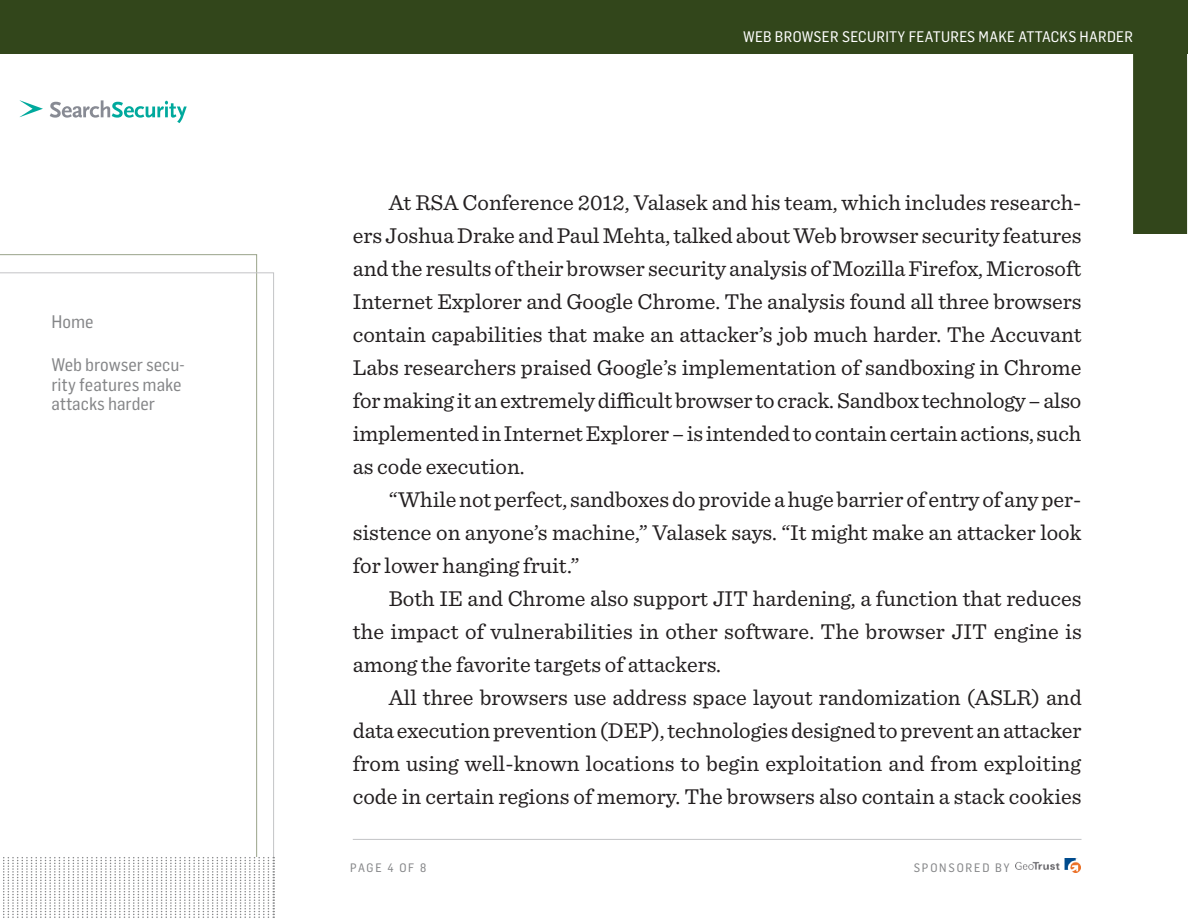
<style>
.page{position:relative;width:1188px;height:918px;background:#fff}
.page>*{position:absolute;margin:0;border:0;box-sizing:border-box;transform-origin:0 0}
.body_copy{font:22.5px/33px "Sentinel";color:#231f20;text-align:justify}
.t1{font:17.85px/19.5px "Flama Semicondensed Basic";color:#858688}
.t2{font:15px "Flama Semicondensed Basic";letter-spacing:.02em;color:#fff}
.t3{font:12px "Flama Semicondensed Basic";letter-spacing:.15em;color:#858688}
</style>
<div class="page">
<svg style="left:0;top:272px;width:274px;height:585px"></svg>
<hr style="left:353px;top:839px;width:728px;height:1px;background:#c3c4c6">
<img style="left:1016px;top:859px;width:65px;height:14px">
<div style="left:1133px;top:0;width:54px;height:234px;background:#32461b"></div>
<div style="left:0;top:0;width:1188px;height:54px;background:#32461b"></div>
<svg style="left:3px;top:857px;width:271px;height:61px"></svg>
<svg style="left:20px;top:100px;width:23px;height:17px"></svg>
<svg style="left:50px;top:100px;width:137px;height:23px"></svg>
<p class="t1" style="left:51px;top:311px;width:44px">Home</p>
<p class="t1" style="left:51px;top:354px;width:135px">Web browser secu&shy;rity features make attacks harder</p>
<p class="t2" style="left:743px;top:27px;width:392px">WEB BROWSER SECURITY FEATURES MAKE ATTACKS HARDER</p>
<p class="body_copy" style="left:353px;top:185px;width:730px;text-indent:36px">At RSA Conference 2012, Valasek and his team, which includes research&shy;ers Joshua Drake and Paul Mehta, talked about Web browser security features and the results of their browser security analysis of Mozilla Firefox, Microsoft Internet Explorer and Google Chrome. The analysis found all three browsers contain capabilities that make an attacker’s job much harder. The Accuvant Labs researchers praised Google’s implementation of sandboxing in Chrome for making it an extremely difficult browser to crack. Sandbox technology – also implemented in Internet Explorer – is intended to contain certain actions, such as code execution.</p>
<p class="body_copy" style="left:353px;top:482px;width:730px;text-indent:36px">“While not perfect, sandboxes do provide a huge barrier of entry of any per&shy;sistence on anyone’s machine,” Valasek says. “It might make an attacker look for lower hanging fruit.”</p>
<p class="body_copy" style="left:353px;top:581px;width:731px;text-indent:36px">Both IE and Chrome also support JIT hardening, a function that reduces the impact of vulnerabilities in other software. The browser JIT engine is among the favorite targets of attackers.</p>
<p class="body_copy" style="left:353px;top:680px;width:731px;text-indent:36px">All three browsers use address space layout randomization (ASLR) and data execution prevention (DEP), technologies designed to prevent an attacker from using well-known locations to begin exploitation and from exploiting code in certain regions of memory. The browsers also contain a stack cookies</p>
<p class="t3" style="left:350px;top:860px;width:78px">PAGE 4 OF 8</p>
<p class="t3" style="left:914px;top:860px;width:98px">SPONSORED BY</p>
</div>
